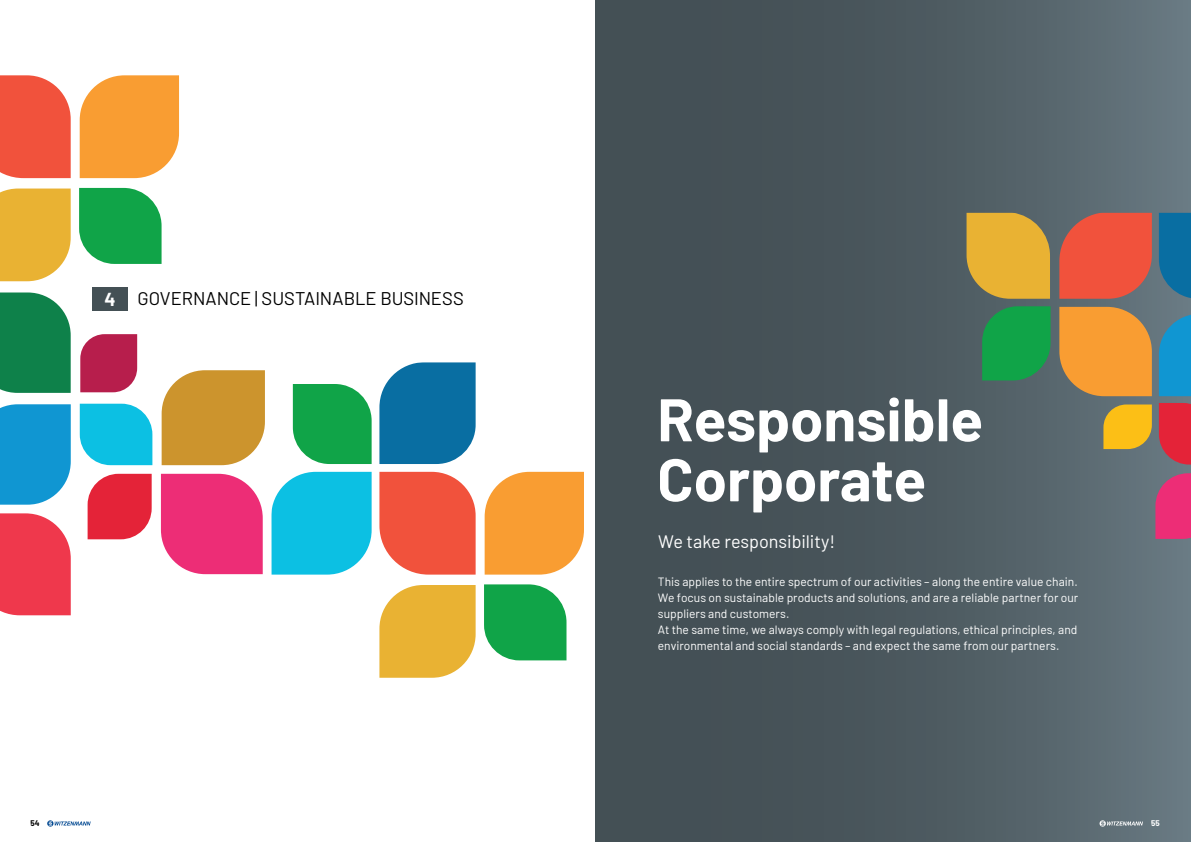
<style>
.page{position:relative;width:1191px;height:842px;background:#fff}
.page>*{position:absolute;margin:0;border:0;box-sizing:border-box;transform-origin:0 0}
.t1{font:700 60px/60px "Barlow";color:#fff}
.t2{font:18.4px "Barlow";color:#000}
.t3{font:18px "Barlow";letter-spacing:-.005em;color:#fff}
.t4{font:12px/16px "Barlow";color:#fff}
.t5{font:700 8px "Barlow";color:#000}
.t6{font:700 8px "Barlow";color:#fff}
.s1{font-weight:700;color:#fff}
</style>
<div class="page">
<svg style="left:47px;top:820px;width:44px;height:7px"></svg>
<div style="left:595px;top:0;width:596px;height:842px;background:linear-gradient(to right,#3c474c,#627279)"></div>
<div style="left:595px;top:767px;width:75px;height:27px;background:#445055"></div>
<svg style="left:484px;top:472px;width:100px;height:103px;background:#f9a645"></svg>
<svg style="left:484px;top:584px;width:82px;height:76px;background:#26ac59"></svg>
<svg style="left:293px;top:384px;width:78px;height:80px;background:#25ac58"></svg>
<svg style="left:271px;top:472px;width:100px;height:103px;background:#22c5e5"></svg>
<svg style="left:379px;top:472px;width:96px;height:103px;background:#f2634f"></svg>
<svg style="left:379px;top:362px;width:96px;height:102px;background:#1e7aaa"></svg>
<svg style="left:379px;top:585px;width:96px;height:93px;background:#ebb947"></svg>
<svg style="left:1103px;top:404px;width:48px;height:45px;background:#e8b522"></svg>
<svg style="left:1155px;top:473px;width:36px;height:66px;background:#dd3577"></svg>
<svg style="left:1059px;top:307px;width:92px;height:89px;background:#e89739"></svg>
<svg style="left:982px;top:306px;width:68px;height:74px;background:#179c4b"></svg>
<svg style="left:1158px;top:314px;width:33px;height:82px;background:#1d91c5"></svg>
<svg style="left:1059px;top:213px;width:92px;height:86px;background:#df5542"></svg>
<svg style="left:1158px;top:213px;width:33px;height:86px;background:#166f9d"></svg>
<svg style="left:1158px;top:403px;width:33px;height:62px;background:#d32e41"></svg>
<svg style="left:966px;top:213px;width:84px;height:86px;background:#d7a839"></svg>
<svg style="left:626px;top:617px;width:44px;height:27px"></svg>
<div style="left:92px;top:287px;width:35px;height:23px;background:#445055"></div>
<svg style="left:1099px;top:820px;width:44px;height:7px"></svg>
<svg style="left:88px;top:474px;width:64px;height:65px;background:#e6384b"></svg>
<svg style="left:80px;top:404px;width:72px;height:61px;background:#21c5e5"></svg>
<svg style="left:0;top:513px;width:71px;height:102px;background:#f04658"></svg>
<svg style="left:161px;top:474px;width:102px;height:100px;background:#ee3e81"></svg>
<svg style="left:162px;top:370px;width:103px;height:95px;background:#d09c3e"></svg>
<svg style="left:0;top:404px;width:71px;height:101px;background:#209dd5"></svg>
<svg style="left:80px;top:334px;width:57px;height:58px;background:#bc305a"></svg>
<svg style="left:80px;top:75px;width:99px;height:103px;background:#f9a543"></svg>
<svg style="left:0;top:292px;width:71px;height:101px;background:#1e8956"></svg>
<svg style="left:79px;top:188px;width:83px;height:76px;background:#27ad5a"></svg>
<svg style="left:0;top:75px;width:71px;height:103px;background:#f15e49"></svg>
<svg style="left:0;top:189px;width:71px;height:92px;background:#eab740"></svg>
<h2 class="t2" style="left:104px;top:285px;width:361px"><span class="s1">4</span> GOVERNANCE | SUSTAINABLE BUSINESS</h2>
<p class="t5" style="left:31px;top:817px;width:11px">54</p>
<h1 class="t1" style="left:657px;top:385px;width:327px">Responsible<br>Corporate</h1>
<h3 class="t3" style="left:658px;top:529px;width:178px">We take responsibility!</h3>
<p class="t4" style="left:658px;top:573px;width:422px">This applies to the entire spectrum of our activities – along the entire value chain.<br>We focus on sustainable products and solutions, and are a reliable partner for our suppliers and customers.<br>At the same time, we always comply with legal regulations, ethical principles, and environmental and social standards – and expect the same from our partners.</p>
<p class="t6" style="left:1151px;top:818px;width:10px">55</p>
</div>
